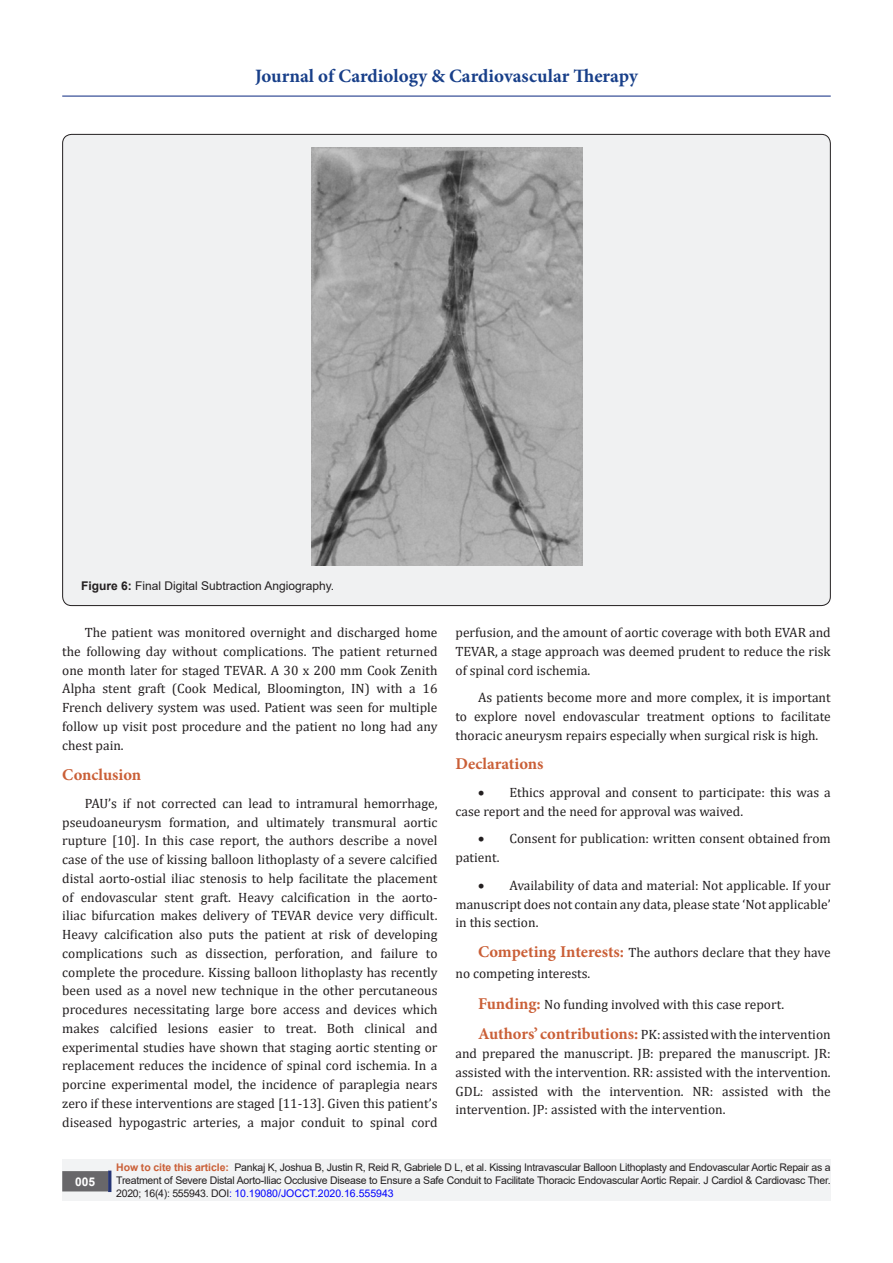
<style>
.page{position:relative;width:893px;height:1263px;background:#fff}
.page>*{position:absolute;margin:0;border:0;box-sizing:border-box;transform-origin:0 0}
.t1{font:700 18.9px "Minion Pro";color:#183f89}
.t2{font:700 16.5px "Minion Pro";color:#ca5f37}
.t3{font:13.5px/18.8px "Cambria";color:#231f20;text-align:justify}
.t4{font:12px "Arial";color:#231f20}
.t5{font:700 12px "Arial";color:#fff}
.t6{font:10.5px/12.6px "Arial";letter-spacing:-.025em;color:#231f20;text-align:justify}
.s1{font-weight:700}
.s2{font-family:"Minion Pro";font-weight:700;font-size:16.5px;color:#ca5f37}
.s3{font-weight:700;color:#ca5f37}
.s4{color:#00f}
</style>
<div class="page">
<hr style="left:62px;top:96px;width:769px;height:1px;background:#253f8e">
<div style="left:62px;top:1160px;width:769px;height:41px;background:#f2f3f4"></div>
<div style="left:63px;top:1172px;width:44px;height:19px;background:#68676a"></div>
<div style="left:62px;top:1171px;width:46px;height:20px;border:2px solid #68676a"></div>
<div style="left:108px;top:1170px;width:3px;height:22px;background:#253474;border:2px solid #253474"></div>
<div style="left:63px;top:134px;width:767px;height:472px;background:#f0f1f2;border-radius:9px"></div>
<img style="left:311px;top:148px;width:271px;height:418px">
<h1 class="t1" style="left:255px;top:63px;width:384px">Journal of Cardiology &amp; Cardiovascular Therapy</h1>
<p class="t4" style="left:81px;top:577px;width:255px"><span class="s1">Figure 6:</span> Final Digital Subtraction Angiography.</p>
<p class="t3" style="left:62px;top:623px;width:377px;text-indent:22px">The patient was monitored overnight and discharged home the following day without complications. The patient returned one month later for staged TEVAR. A 30 x 200 mm Cook Zenith Alpha stent graft (Cook Medical, Bloomington, IN) with a 16<br>French delivery system was used. Patient was seen for multiple follow up visit post procedure and the patient no long had any chest pain.</p>
<p class="t2" style="left:62px;top:763px;width:81px">Conclusion</p>
<p class="t3" style="left:62px;top:794px;width:377px;text-indent:22px">PAU’s if not corrected can lead to intramural hemorrhage, pseudoaneurysm formation, and ultimately transmural aortic rupture [10]. In this case report, the authors describe a novel case of the use of kissing balloon lithoplasty of a severe calcified distal aorto-ostial iliac stenosis to help facilitate the placement of endovascular stent graft. Heavy calcification in the aorto&shy;iliac bifurcation makes delivery of TEVAR device very difficult.<br>Heavy calcification also puts the patient at risk of developing complications such as dissection, perforation, and failure to complete the procedure. Kissing balloon lithoplasty has recently been used as a novel new technique in the other percutaneous procedures necessitating large bore access and devices which makes calcified lesions easier to treat. Both clinical and experimental studies have shown that staging aortic stenting or replacement reduces the incidence of spinal cord ischemia. In a porcine experimental model, the incidence of paraplegia nears zero if these interventions are staged [11-13]. Given this patient’s diseased hypogastric arteries, a major conduit to spinal cord</p>
<p class="t3" style="left:455px;top:623px;width:377px">perfusion, and the amount of aortic coverage with both EVAR and TEVAR, a stage approach was deemed prudent to reduce the risk of spinal cord ischemia.</p>
<p class="t3" style="left:455px;top:688px;width:377px;text-indent:22px">As patients become more and more complex, it is important to explore novel endovascular treatment options to facilitate thoracic aneurysm repairs especially when surgical risk is high.</p>
<p class="t2" style="left:455px;top:752px;width:90px">Declarations</p>
<p class="t3" style="left:455px;top:783px;width:377px;text-indent:22px">• Ethics approval and consent to participate: this was a case report and the need for approval was waived.</p>
<p class="t3" style="left:455px;top:829px;width:377px;text-indent:22px">• Consent for publication: written consent obtained from patient.</p>
<p class="t3" style="left:455px;top:876px;width:377px;text-indent:22px">• Availability of data and material: Not applicable. If your manuscript does not contain any data, please state ‘Not applicable’ in this section.</p>
<p class="t3" style="left:455px;top:941px;width:377px;line-height:21.6px;text-indent:22px"><span class="s2">Competing Interests:</span> The authors declare that they have no competing interests.</p>
<p class="t3" style="left:478px;top:995px;width:308px"><span class="s2">Funding:</span> No funding involved with this case report.</p>
<p class="t3" style="left:455px;top:1025px;width:377px;text-indent:22px"><span class="s2">Authors’ contributions:</span> PK: assisted with the intervention and prepared the manuscript. JB: prepared the manuscript. JR: assisted with the intervention. RR: assisted with the intervention.<br>GDL: assisted with the intervention. NR: assisted with the intervention. JP: assisted with the intervention.</p>
<p class="t5" style="left:75px;top:1173px;width:22px">005</p>
<p class="t6" style="left:116px;top:1161px;width:716px"><span class="s3">How to cite this article:</span> Pankaj K, Joshua B, Justin R, Reid R, Gabriele D L, et al. Kissing Intravascular Balloon Lithoplasty and Endovascular Aortic Repair as a Treatment of Severe Distal Aorto-Iliac Occlusive Disease to Ensure a Safe Conduit to Facilitate Thoracic Endovascular Aortic Repair. J Cardiol &amp; Cardiovasc Ther.<br>2020; 16(4): 555943. DOI<span class="s4">: 10.19080/JOCCT.2020.16.555943</span></p>
</div>
